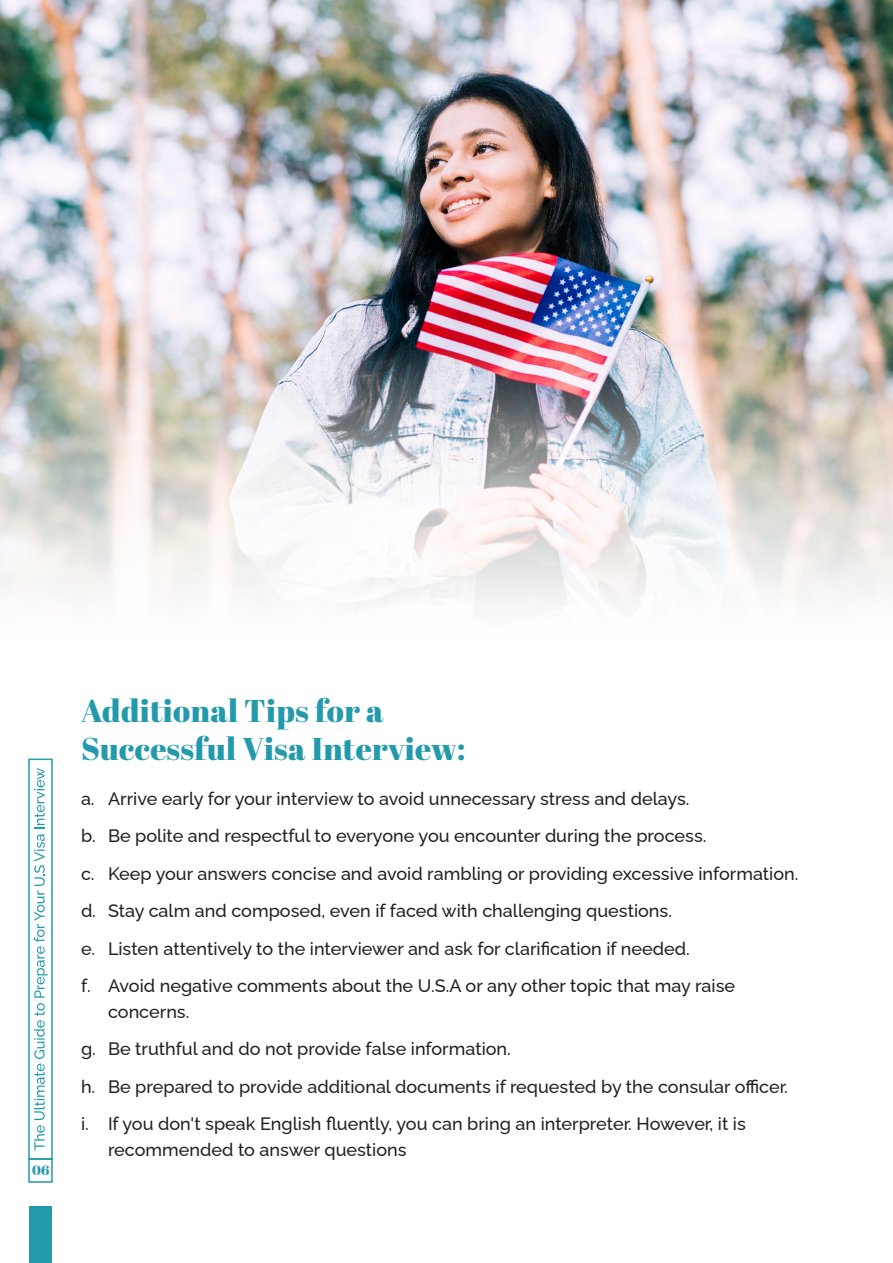
<style>
.page{position:relative;width:893px;height:1263px;background:#fff}
.page>*{position:absolute;margin:0;border:0;box-sizing:border-box;transform-origin:0 0}
.t1{font:31.5px/37.5px "Abril Fatface";letter-spacing:.01em;color:#239aac}
.t2{font:500 18px/37.5px "Raleway";color:#231f20}
.t3{font:13.5px "Abril Fatface";color:#239aac}
</style>
<div class="page">
<img style="left:0;top:0;width:893px;height:603px">
<div style="left:28px;top:758px;width:25px;height:402px;border:2px solid #239aac"></div>
<svg style="left:34px;top:768px;width:14px;height:382px"></svg>
<div style="left:28px;top:1158px;width:25px;height:25px;border:2px solid #239aac"></div>
<div style="left:29px;top:1207px;width:23px;height:56px;background:#239aac"></div>
<p class="t3" style="left:32px;top:1161px;width:19px">06</p>
<h1 class="t1" style="left:81px;top:691px;width:386px">Additional Tips for a<br>Successful Visa Interview:</h1>
<p class="t2" style="left:81px;top:778px;width:719px">a. Arrive early for your interview to avoid unnecessary stress and delays.<br>b. Be polite and respectful to everyone you encounter during the process.<br>c. Keep your answers concise and avoid rambling or providing excessive information. d. Stay calm and composed, even if faced with challenging questions.<br>e. Listen attentively to the interviewer and ask for clarification if needed.<br>f. Avoid negative comments about the U.S.A or any other topic that may raise</p>
<p class="t2" style="left:81px;top:990px;width:708px;text-indent:27px">concerns.<br>g. Be truthful and do not provide false information.<br>h. Be prepared to provide additional documents if requested by the consular officer. i. If you don't speak English fluently, you can bring an interpreter. However, it is</p>
<p class="t2" style="left:108px;top:1128px;width:300px">recommended to answer questions</p>
</div>
